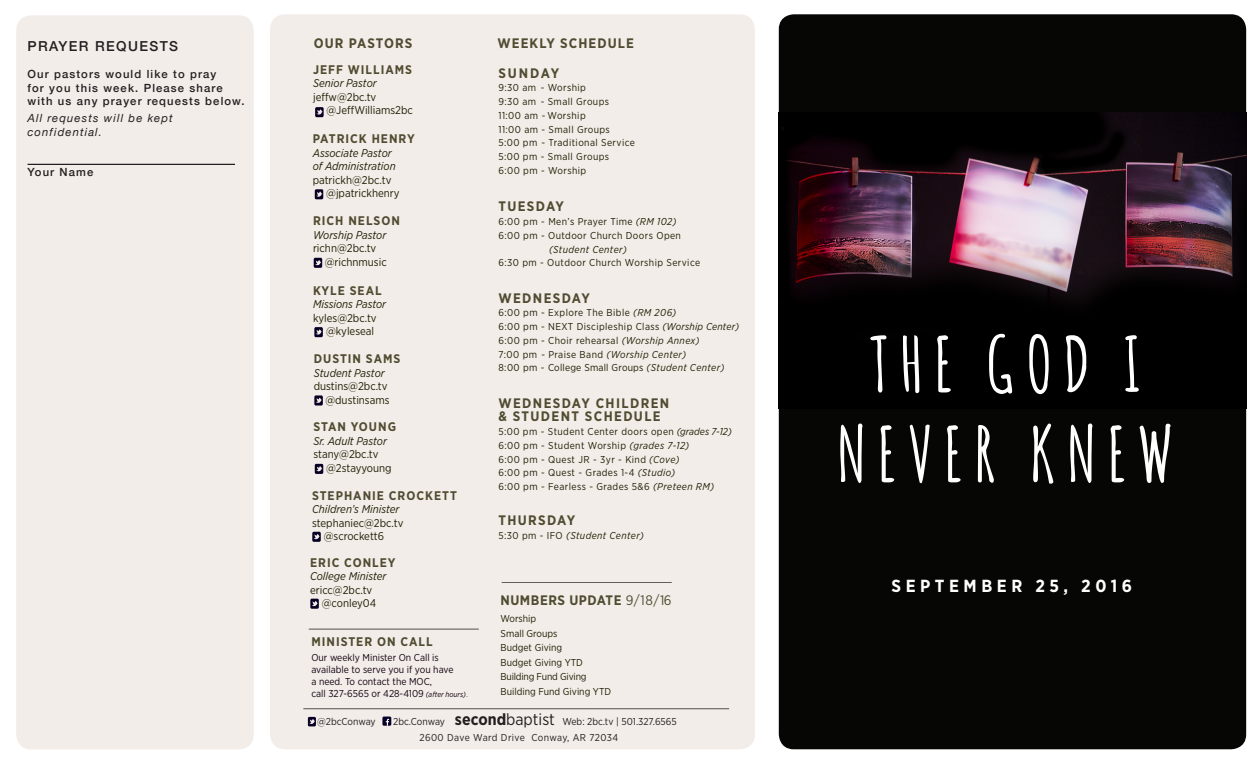
<style>
.page{position:relative;width:1260px;height:765px;background:#fff}
.page>*{position:absolute;margin:0;border:0;box-sizing:border-box;transform-origin:0 0}
.t1{font:700 74.88px/89.9px "Amatic";letter-spacing:.18em;color:#fff;text-align:center}
.t2{font:700 17.5px "Gotham Narrow";letter-spacing:.26em;color:#fff}
.t3{font:16.25px "Gotham Narrow";color:#231f20}
.t4{font:700 13.75px/13.8px "Gotham Narrow";letter-spacing:.1em;color:#504c31}
.t5{font:700 13.75px "Gotham Narrow";letter-spacing:.04em;color:#504c31}
.t6{font:700 13.75px "Gotham Narrow";letter-spacing:.08em;color:#504c31}
.t7{font:500 13.75px "Helvetica Neue";letter-spacing:.1em;color:#231f20}
.t8{font:700 13.75px "Gotham Narrow";letter-spacing:.075em;color:#504c31}
.t9{font:700 12.5px "Gotham Narrow";letter-spacing:.08em;color:#504c31}
.t10{font:11.25px "Gotham Narrow";color:#211f04}
.t11{font:italic 11.25px "Gotham Narrow";color:#211f04}
.t12{font:500 11.25px "Helvetica Neue";letter-spacing:.1em;color:#231f20}
.t13{font:italic 11.25px "Helvetica Neue";letter-spacing:.1em;color:#231f20}
.t14{font:10px/13.8px "Gotham Narrow";letter-spacing:.04em;color:#211f04}
.t15{font:10px "Gotham Narrow";color:#130412}
.t16{font:10px "Gotham Narrow";color:#211f04}
.t17{font:10px "Gotham Narrow";color:#231f20}
.t18{font:10px "Gotham Narrow";letter-spacing:.02em;color:#211f04}
.t19{font:10px "Gotham Narrow";letter-spacing:.04em;color:#231f20}
.t20{font:italic 10px "Gotham Narrow";letter-spacing:.04em;color:#211f04}
.t21{font:10px "Gotham Narrow";letter-spacing:-.02em;color:#211f04}
.s1{font-style:italic;font-size:7.5px}
.s2{font-family:"Helvetica";font-weight:300;font-size:7.5px}
.s3{font-style:italic}
.s4{font-style:normal}
.s5{font-weight:400}
.s6{font-weight:700}
</style>
<div class="page">
<div style="left:270px;top:14px;width:485px;height:735px;background:#f3ede9;border-radius:15px"></div>
<div style="left:779px;top:14px;width:467px;height:735px;background:#060705"></div>
<img style="left:779px;top:112px;width:467px;height:297px">
<hr style="left:303px;top:709px;width:426px;height:1px;background:#000">
<svg style="left:308px;top:717px;width:8px;height:9px"></svg>
<svg style="left:382px;top:717px;width:9px;height:9px"></svg>
<svg style="left:386px;top:719px;width:3px;height:7px"></svg>
<hr style="left:309px;top:629px;width:170px;height:1px;background:#000">
<div style="left:16px;top:15px;width:238px;height:734px;background:#f3ede9;border-radius:15px"></div>
<hr style="left:28px;top:164px;width:207px;height:1px;background:#231f20">
<svg style="left:315px;top:107px;width:9px;height:10px"></svg>
<svg style="left:314px;top:258px;width:8px;height:10px"></svg>
<svg style="left:314px;top:327px;width:9px;height:10px"></svg>
<svg style="left:314px;top:395px;width:9px;height:11px"></svg>
<svg style="left:315px;top:464px;width:8px;height:10px"></svg>
<svg style="left:312px;top:532px;width:9px;height:10px"></svg>
<svg style="left:310px;top:599px;width:9px;height:10px"></svg>
<svg style="left:315px;top:189px;width:8px;height:10px"></svg>
<hr style="left:502px;top:582px;width:170px;height:1px;background:#000">
<p class="t7" style="left:28px;top:35px;width:152px">PRAYER REQUESTS</p>
<p class="t12" style="left:28px;top:65px;width:190px">Our pastors would like to pray</p>
<p class="t12" style="left:28px;top:79px;width:197px">for you this week. Please share</p>
<p class="t12" style="left:28px;top:92px;width:219px">with us any prayer requests below.</p>
<p class="t13" style="left:28px;top:110px;width:147px">All requests will be kept</p>
<p class="t13" style="left:28px;top:123px;width:76px">confidential.</p>
<p class="t12" style="left:28px;top:163px;width:67px">Your Name</p>
<p class="t8" style="left:314px;top:35px;width:100px">OUR PASTORS</p>
<p class="t6" style="left:497px;top:34px;width:138px">WEEKLY SCHEDULE</p>
<p class="t9" style="left:313px;top:61px;width:101px">JEFF WILLIAMS</p>
<p class="t11" style="left:313px;top:76px;width:65px">Senior Pastor</p>
<p class="t10" style="left:313px;top:90px;width:65px">jeffw@2bc.tv</p>
<p class="t10" style="left:327px;top:103px;width:88px">@JeffWilliams2bc</p>
<p class="t9" style="left:313px;top:131px;width:104px">PATRICK HENRY</p>
<p class="t11" style="left:313px;top:146px;width:81px">Associate Pastor</p>
<p class="t11" style="left:313px;top:159px;width:84px">of Administration</p>
<p class="t10" style="left:313px;top:173px;width:80px">patrickh@2bc.tv</p>
<p class="t10" style="left:326px;top:186px;width:75px">@jpatrickhenry</p>
<p class="t9" style="left:313px;top:213px;width:88px">RICH NELSON</p>
<p class="t11" style="left:313px;top:228px;width:75px">Worship Pastor</p>
<p class="t10" style="left:313px;top:241px;width:65px">richn@2bc.tv</p>
<p class="t10" style="left:325px;top:255px;width:64px">@richnmusic</p>
<p class="t9" style="left:313px;top:282px;width:70px">KYLE SEAL</p>
<p class="t11" style="left:313px;top:297px;width:75px">Missions Pastor</p>
<p class="t10" style="left:313px;top:311px;width:65px">kyles@2bc.tv</p>
<p class="t10" style="left:326px;top:324px;width:50px">@kyleseal</p>
<p class="t9" style="left:314px;top:351px;width:88px">DUSTIN SAMS</p>
<p class="t11" style="left:314px;top:366px;width:73px">Student Pastor</p>
<p class="t10" style="left:314px;top:379px;width:75px">dustins@2bc.tv</p>
<p class="t10" style="left:325px;top:393px;width:66px">@dustinsams</p>
<p class="t9" style="left:313px;top:419px;width:84px">STAN YOUNG</p>
<p class="t11" style="left:313px;top:434px;width:75px">Sr. Adult Pastor</p>
<p class="t10" style="left:313px;top:448px;width:67px">stany@2bc.tv</p>
<p class="t10" style="left:326px;top:461px;width:67px">@2stayyoung</p>
<p class="t9" style="left:312px;top:487px;width:146px">STEPHANIE CROCKETT</p>
<p class="t11" style="left:312px;top:502px;width:89px">Children’s Minister</p>
<p class="t10" style="left:312px;top:516px;width:93px">stephaniec@2bc.tv</p>
<p class="t10" style="left:324px;top:529px;width:62px">@scrockett6</p>
<p class="t9" style="left:310px;top:554px;width:87px">ERIC CONLEY</p>
<p class="t11" style="left:310px;top:569px;width:78px">College Minister</p>
<p class="t10" style="left:310px;top:583px;width:64px">ericc@2bc.tv</p>
<p class="t10" style="left:322px;top:596px;width:56px">@conley04</p>
<p class="t9" style="left:311px;top:633px;width:123px">MINISTER ON CALL</p>
<p class="t15" style="left:311px;top:651px;width:129px">Our weekly Minister On Call is</p>
<p class="t15" style="left:311px;top:663px;width:144px">available to serve you if you have</p>
<p class="t15" style="left:311px;top:675px;width:122px">a need. To contact the MOC,</p>
<p class="t15" style="left:311px;top:687px;width:158px">call 327-6565 or 428-4109 <span class="s1">(after hours)</span><span class="s2">.</span></p>
<p class="t4" style="left:498px;top:66px;width:62px">SUNDAY</p>
<p class="t14" style="left:498px;top:81px;width:89px">9:30 am - Worship</p>
<p class="t14" style="left:498px;top:95px;width:112px">9:30 am - Small Groups</p>
<p class="t14" style="left:498px;top:108px;width:89px">11:00 am - Worship</p>
<p class="t14" style="left:498px;top:122px;width:113px">11:00 am - Small Groups</p>
<p class="t14" style="left:498px;top:136px;width:138px">5:00 pm - Traditional Service</p>
<p class="t14" style="left:498px;top:150px;width:112px">5:00 pm - Small Groups</p>
<p class="t14" style="left:498px;top:163px;width:89px">6:00 pm - Worship</p>
<p class="t4" style="left:498px;top:200px;width:67px">TUESDAY</p>
<p class="t14" style="left:498px;top:215px;width:180px">6:00 pm - Men’s Prayer Time <span class="s3">(RM 102)</span></p>
<p class="t14" style="left:498px;top:228px;width:184px">6:00 pm - Outdoor Church Doors Open</p>
<p class="t14" style="left:498px;top:242px;width:203px;text-indent:51px"><span class="s3">(Student Center)<br></span>6:30 pm - Outdoor Church Worship Service</p>
<p class="t4" style="left:498px;top:291px;width:93px">WEDNESDAY</p>
<p class="t14" style="left:498px;top:306px;width:179px">6:00 pm - Explore The Bible <span class="s3">(RM 206)</span></p>
<p class="t14" style="left:498px;top:320px;width:242px">6:00 pm - NEXT Discipleship Class <span class="s3">(Worship Center)</span></p>
<p class="t14" style="left:498px;top:333px;width:203px">6:00 pm - Choir rehearsal <span class="s3">(Worship Annex)</span></p>
<p class="t14" style="left:498px;top:347px;width:189px">7:00 pm - Praise Band <span class="s3">(Worship Center)</span></p>
<p class="t18" style="left:498px;top:362px;width:227px">8:00 pm - College Small Groups <span class="s3">(Student Center)</span></p>
<p class="t4" style="left:498px;top:396px;width:172px">WEDNESDAY CHILDREN &amp; STUDENT SCHEDULE</p>
<p class="t14" style="left:498px;top:425px;width:235px">5:00 pm - Student Center doors open <span class="s3">(grades 7-12)</span></p>
<p class="t14" style="left:498px;top:438px;width:192px">6:00 pm - Student Worship <span class="s3">(grades 7-12)</span></p>
<p class="t14" style="left:498px;top:452px;width:182px">6:00 pm - Quest JR - 3yr - Kind <span class="s3">(Cove)</span></p>
<p class="t14" style="left:498px;top:466px;width:178px">6:00 pm - Quest - Grades 1-4 <span class="s3">(Studio)</span></p>
<p class="t14" style="left:498px;top:480px;width:217px">6:00 pm - Fearless - Grades 5&amp;6 <span class="s3">(Preteen RM)</span></p>
<p class="t4" style="left:498px;top:513px;width:78px">THURSDAY</p>
<p class="t20" style="left:498px;top:529px;width:147px"><span class="s4">5:30 pm - IFO</span> (Student Center)</p>
<p class="t5" style="left:500px;top:591px;width:173px">NUMBERS UPDATE <span class="s5">9/18/16</span></p>
<p class="t16" style="left:501px;top:612px;width:37px">Worship</p>
<p class="t16" style="left:501px;top:627px;width:58px">Small Groups</p>
<p class="t16" style="left:501px;top:641px;width:63px">Budget Giving</p>
<p class="t16" style="left:501px;top:656px;width:84px">Budget Giving YTD</p>
<p class="t21" style="left:501px;top:670px;width:88px">Building Fund Giving</p>
<p class="t16" style="left:501px;top:685px;width:112px">Building Fund Giving YTD</p>
<p class="t3" style="left:455px;top:709px;width:101px"><span class="s6">second</span>baptist</p>
<p class="t17" style="left:317px;top:715px;width:60px">@2bcConway</p>
<p class="t17" style="left:393px;top:715px;width:53px">2bc.Conway</p>
<p class="t17" style="left:563px;top:716px;width:116px">Web: 2bc.tv | 501.327.6565</p>
<p class="t19" style="left:419px;top:732px;width:200px">2600 Dave Ward Drive Conway, AR 72034</p>
<p class="t1" style="left:838px;top:317px;width:335px">THE GOD I<br>NEVER KNEW</p>
<p class="t2" style="left:892px;top:575px;width:242px">SEPTEMBER 25, 2016</p>
</div>
